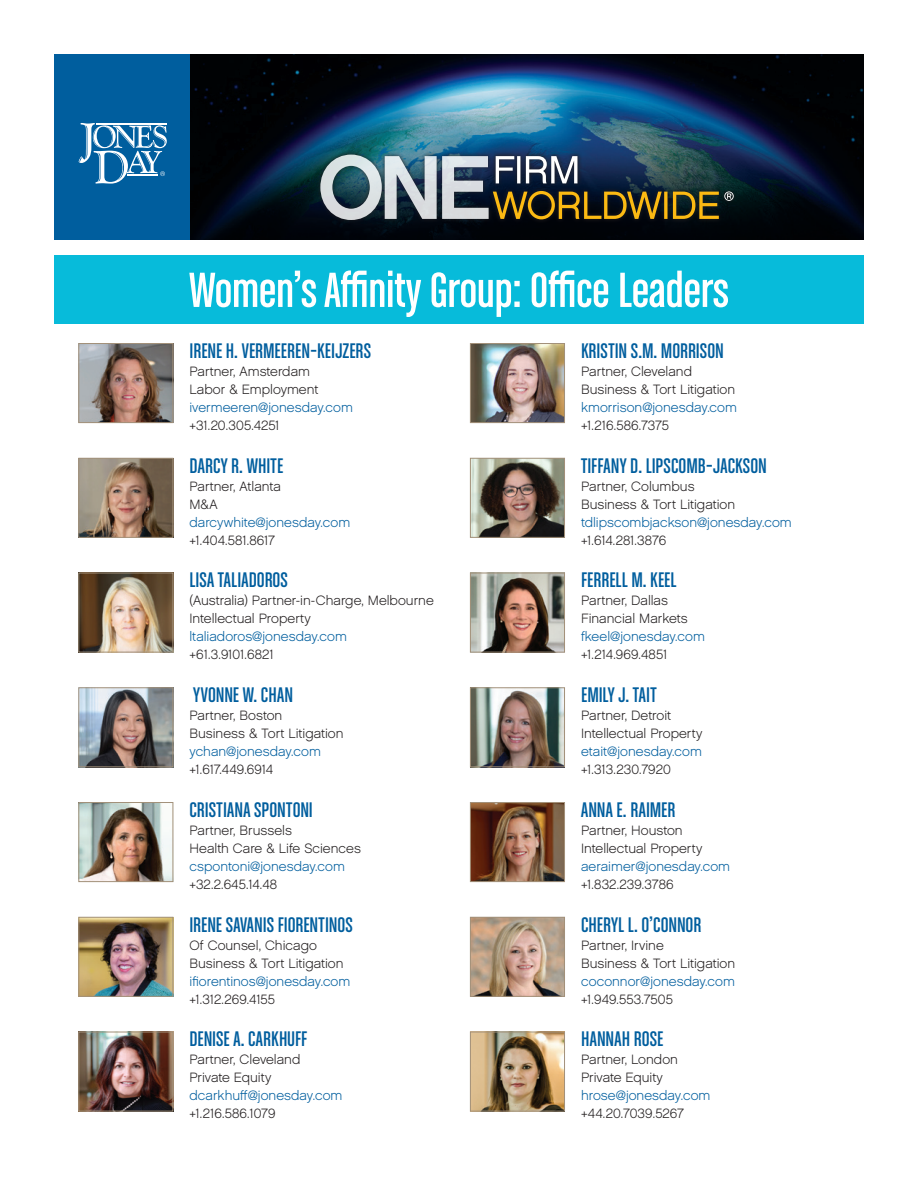
<style>
.page{position:relative;width:918px;height:1188px;background:#fff}
.page>*{position:absolute;margin:0;border:0;box-sizing:border-box;transform-origin:0 0}
.t1{font:52.5px "Chalet Comprime Cologne Sixty";color:#fff}
.t2{font:22.5px "Chalet Comprime Cologne Sixty";letter-spacing:.005em;color:#005e9e}
.t3{font:13.5px/18px "Chalet English Channel";color:#231f20}
.t4{font:13.5px "Chalet English Channel";letter-spacing:.005em;color:#005e9e}
</style>
<div class="page">
<img style="left:190px;top:54px;width:674px;height:185px">
<div style="left:54px;top:255px;width:810px;height:69px;background:#07bbda"></div>
<div style="left:54px;top:54px;width:136px;height:185px;background:#005e9e"></div>
<svg style="left:79px;top:123px;width:88px;height:61px"></svg>
<svg style="left:316px;top:150px;width:177px;height:75px;background:#0f3445"></svg>
<svg style="left:491px;top:152px;width:91px;height:3px"></svg>
<div style="left:489px;top:186px;width:234px;height:38px;background:#02050c"></div>
<div style="left:722px;top:189px;width:15px;height:15px;background:#021a1a"></div>
<img style="left:320px;top:155px;width:414px;height:65px">
<img style="left:81px;top:345px;width:90px;height:76px">
<div style="left:79px;top:343px;width:94px;height:80px;border:1px solid #a3917a"></div>
<img style="left:81px;top:460px;width:90px;height:76px">
<div style="left:79px;top:458px;width:94px;height:80px;border:1px solid #a3917a"></div>
<img style="left:81px;top:575px;width:90px;height:75px">
<div style="left:79px;top:573px;width:94px;height:79px;border:1px solid #a3917a"></div>
<img style="left:81px;top:690px;width:90px;height:75px">
<div style="left:79px;top:688px;width:94px;height:79px;border:1px solid #a3917a"></div>
<img style="left:81px;top:804px;width:90px;height:76px">
<div style="left:79px;top:802px;width:94px;height:80px;border:1px solid #a3917a"></div>
<img style="left:81px;top:919px;width:90px;height:76px">
<div style="left:79px;top:917px;width:94px;height:80px;border:1px solid #a3917a"></div>
<img style="left:81px;top:1034px;width:90px;height:75px">
<div style="left:79px;top:1032px;width:94px;height:79px;border:1px solid #a3917a"></div>
<img style="left:472px;top:345px;width:91px;height:76px">
<div style="left:470px;top:343px;width:95px;height:80px;border:1px solid #a3917a"></div>
<img style="left:472px;top:460px;width:91px;height:76px">
<div style="left:470px;top:458px;width:95px;height:80px;border:1px solid #a3917a"></div>
<img style="left:472px;top:575px;width:91px;height:75px">
<div style="left:470px;top:573px;width:95px;height:79px;border:1px solid #a3917a"></div>
<img style="left:472px;top:690px;width:91px;height:75px">
<div style="left:470px;top:688px;width:95px;height:79px;border:1px solid #a3917a"></div>
<img style="left:472px;top:804px;width:91px;height:76px">
<div style="left:470px;top:802px;width:95px;height:80px;border:1px solid #a3917a"></div>
<img style="left:472px;top:919px;width:91px;height:76px">
<div style="left:470px;top:917px;width:95px;height:80px;border:1px solid #a3917a"></div>
<img style="left:472px;top:1034px;width:91px;height:75px">
<div style="left:470px;top:1032px;width:95px;height:79px;border:1px solid #a3917a"></div>
<h1 class="t1" style="left:189px;top:261px;width:541px">Women’s Affinity Group: Office Leaders</h1>
<h2 class="t2" style="left:189px;top:338px;width:183px">IRENE H. VERMEEREN-KEIJZERS</h2>
<p class="t3" style="left:189px;top:362px;width:130px">Partner, Amsterdam<br>Labor &amp; Employment</p>
<p class="t4" style="left:189px;top:399px;width:165px">ivermeeren@jonesday.com</p>
<p class="t3" style="left:189px;top:416px;width:92px">+31.20.305.4251</p>
<h2 class="t2" style="left:189px;top:453px;width:95px">DARCY R. WHITE</h2>
<p class="t3" style="left:189px;top:477px;width:93px">Partner, Atlanta<br>M&amp;A</p>
<p class="t4" style="left:189px;top:514px;width:162px">darcywhite@jonesday.com</p>
<p class="t3" style="left:189px;top:531px;width:87px">+1.404.581.8617</p>
<h2 class="t2" style="left:189px;top:568px;width:100px">LISA TALIADOROS</h2>
<p class="t3" style="left:189px;top:592px;width:246px">(Australia) Partner-in-Charge, Melbourne<br>Intellectual Property</p>
<p class="t4" style="left:189px;top:629px;width:159px">ltaliadoros@jonesday.com</p>
<p class="t3" style="left:189px;top:646px;width:86px">+61.3.9101.6821</p>
<h2 class="t2" style="left:193px;top:683px;width:102px">YVONNE W. CHAN</h2>
<p class="t3" style="left:189px;top:707px;width:156px">Partner, Boston<br>Business &amp; Tort Litigation</p>
<p class="t4" style="left:189px;top:744px;width:133px">ychan@jonesday.com</p>
<p class="t3" style="left:189px;top:761px;width:85px">+1.617.449.6914</p>
<h2 class="t2" style="left:189px;top:797px;width:125px">CRISTIANA SPONTONI</h2>
<p class="t3" style="left:189px;top:821px;width:173px">Partner, Brussels<br>Health Care &amp; Life Sciences</p>
<p class="t4" style="left:189px;top:858px;width:157px">cspontoni@jonesday.com</p>
<p class="t3" style="left:189px;top:875px;width:89px">+32.2.645.14.48</p>
<h2 class="t2" style="left:189px;top:912px;width:165px">IRENE SAVANIS FIORENTINOS</h2>
<p class="t3" style="left:189px;top:936px;width:156px">Of Counsel, Chicago<br>Business &amp; Tort Litigation</p>
<p class="t4" style="left:189px;top:973px;width:162px">ifiorentinos@jonesday.com</p>
<p class="t3" style="left:189px;top:990px;width:87px">+1.312.269.4155</p>
<h2 class="t2" style="left:189px;top:1027px;width:119px">DENISE A. CARKHUFF</h2>
<p class="t3" style="left:189px;top:1051px;width:112px">Partner, Cleveland<br>Private Equity</p>
<p class="t4" style="left:189px;top:1088px;width:154px">dcarkhuff@jonesday.com</p>
<p class="t3" style="left:189px;top:1105px;width:87px">+1.216.586.1079</p>
<h2 class="t2" style="left:581px;top:338px;width:144px">KRISTIN S.M. MORRISON</h2>
<p class="t3" style="left:581px;top:362px;width:156px">Partner, Cleveland<br>Business &amp; Tort Litigation</p>
<p class="t4" style="left:581px;top:399px;width:157px">kmorrison@jonesday.com</p>
<p class="t3" style="left:581px;top:416px;width:89px">+1.216.586.7375</p>
<h2 class="t2" style="left:581px;top:453px;width:187px">TIFFANY D. LIPSCOMB-JACKSON</h2>
<p class="t3" style="left:581px;top:477px;width:156px">Partner, Columbus<br>Business &amp; Tort Litigation</p>
<p class="t4" style="left:581px;top:514px;width:212px">tdlipscombjackson@jonesday.com</p>
<p class="t3" style="left:581px;top:531px;width:86px">+1.614.281.3876</p>
<h2 class="t2" style="left:581px;top:568px;width:97px">FERRELL M. KEEL</h2>
<p class="t3" style="left:581px;top:592px;width:108px">Partner, Dallas<br>Financial Markets</p>
<p class="t4" style="left:581px;top:629px;width:125px">fkeel@jonesday.com</p>
<p class="t3" style="left:581px;top:646px;width:88px">+1.214.969.4851</p>
<h2 class="t2" style="left:581px;top:683px;width:77px">EMILY J. TAIT</h2>
<p class="t3" style="left:581px;top:707px;width:123px">Partner, Detroit<br>Intellectual Property</p>
<p class="t4" style="left:581px;top:744px;width:122px">etait@jonesday.com</p>
<p class="t3" style="left:581px;top:761px;width:91px">+1.313.230.7920</p>
<h2 class="t2" style="left:581px;top:797px;width:96px">ANNA E. RAIMER</h2>
<p class="t3" style="left:581px;top:821px;width:123px">Partner, Houston<br>Intellectual Property</p>
<p class="t4" style="left:581px;top:858px;width:151px">aeraimer@jonesday.com</p>
<p class="t3" style="left:581px;top:875px;width:94px">+1.832.239.3786</p>
<h2 class="t2" style="left:581px;top:912px;width:122px">CHERYL L. O’CONNOR</h2>
<p class="t3" style="left:581px;top:936px;width:156px">Partner, Irvine<br>Business &amp; Tort Litigation</p>
<p class="t4" style="left:581px;top:973px;width:155px">coconnor@jonesday.com</p>
<p class="t3" style="left:581px;top:990px;width:93px">+1.949.553.7505</p>
<h2 class="t2" style="left:581px;top:1027px;width:84px">HANNAH ROSE</h2>
<p class="t3" style="left:581px;top:1051px;width:98px">Partner, London<br>Private Equity</p>
<p class="t4" style="left:581px;top:1088px;width:131px">hrose@jonesday.com</p>
<p class="t3" style="left:581px;top:1105px;width:104px">+44.20.7039.5267</p>
</div>
